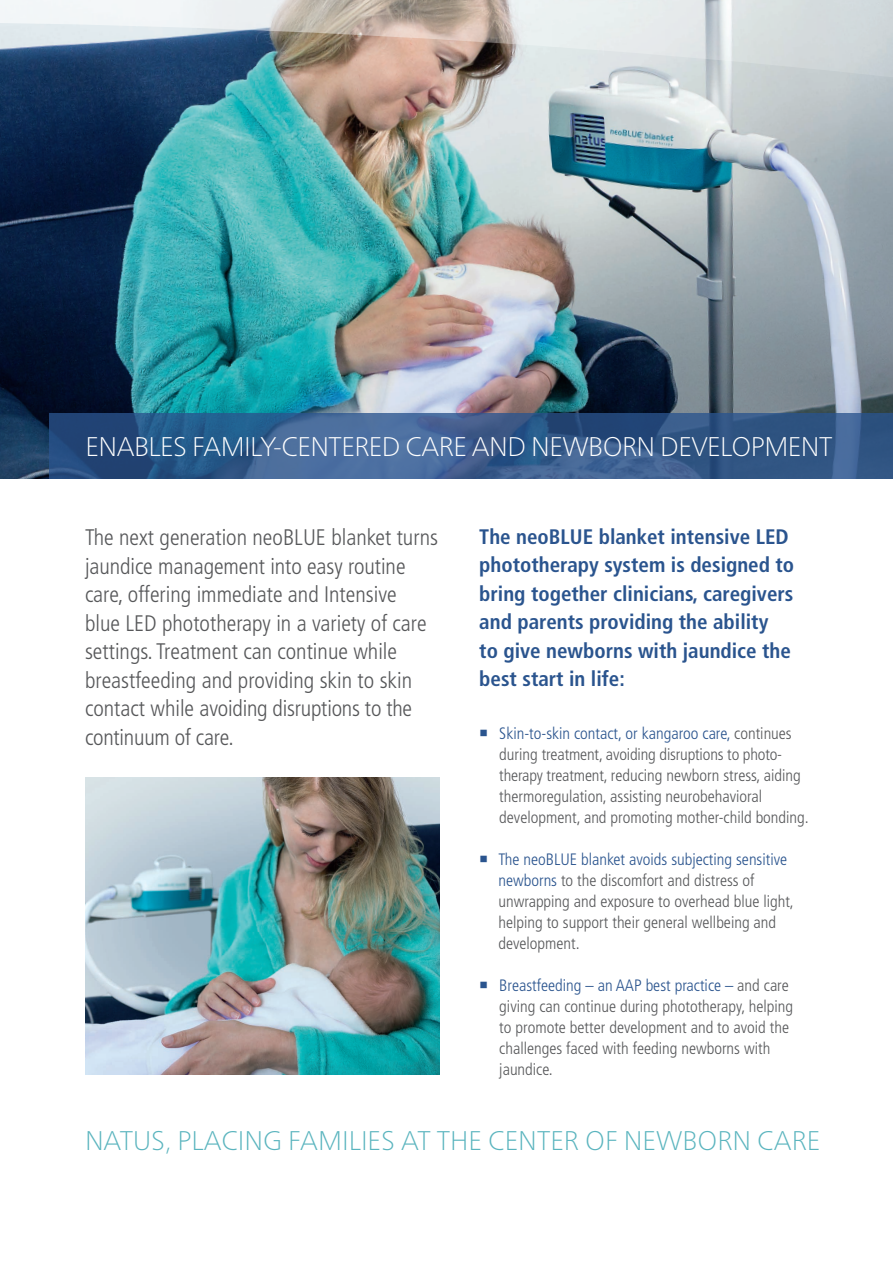
<style>
.page{position:relative;width:893px;height:1263px;background:#fff}
.page>*{position:absolute;margin:0;border:0;box-sizing:border-box;transform-origin:0 0}
.t1{font:100 27px "Frutiger Neue LT Pro";letter-spacing:-.02em;color:#fff}
.t2{font:100 27px "Frutiger Neue LT Pro";color:#5ab4be}
.t3{font:300 condensed 22.5px/28.5px "Frutiger LT Std";color:#57585a}
.t4{font:700 condensed 21px/28.5px "Frutiger LT Std";color:#2a548e}
.t5{font:300 condensed 16.5px/21px "Frutiger LT Std";color:#57585a}
.s1{color:#2a548e}
</style>
<div class="page">
<img style="left:1px;top:272px;width:892px;height:206px">
<img style="left:0;top:0;width:1px;height:1263px">
<svg style="left:50px;top:413px;width:843px;height:65px;background:#355a8a"></svg>
<img style="left:85px;top:778px;width:354px;height:297px">
<img style="left:0;top:0;width:893px;height:272px">
<h1 class="t1" style="left:86px;top:430px;width:748px">ENABLES FAMILY-CENTERED CARE AND NEWBORN DEVELOPMENT</h1>
<p class="t3" style="left:85px;top:523px;width:354px">The next generation neoBLUE blanket turns jaundice management into easy routine care, offering immediate and Intensive<br>blue LED phototherapy in a variety of care settings. Treatment can continue while breastfeeding and providing skin to skin contact while avoiding disruptions to the continuum of care.</p>
<p class="t4" style="left:479px;top:522px;width:316px">The neoBLUE blanket intensive LED phototherapy system is designed to bring together clinicians, caregivers and parents providing the ability<br>to give newborns with jaundice the best start in life:</p>
<p class="t5" style="left:499px;top:723px;width:311px;text-indent:-20px"><span class="s1">○ Skin-to-skin contact, or kangaroo care,</span> continues during treatment, avoiding disruptions to photo&shy;therapy treatment, reducing newborn stress, aiding thermoregulation, assisting neurobehavioral development, and promoting mother-child bonding.</p>
<p class="t5" style="left:498px;top:849px;width:297px;text-indent:-19px"><span class="s1">○ The neoBLUE blanket avoids subjecting sensitive newborns</span> to the discomfort and distress of unwrapping and exposure to overhead blue light, helping to support their general wellbeing and development.</p>
<p class="t5" style="left:499px;top:975px;width:295px;text-indent:-20px"><span class="s1">○ Breastfeeding – an AAP best practice –</span> and care giving can continue during phototherapy, helping to promote better development and to avoid the challenges faced with feeding newborns with jaundice.</p>
<h1 class="t2" style="left:85px;top:1124px;width:737px">NATUS, PLACING FAMILIES AT THE CENTER OF NEWBORN CARE</h1>
</div>
